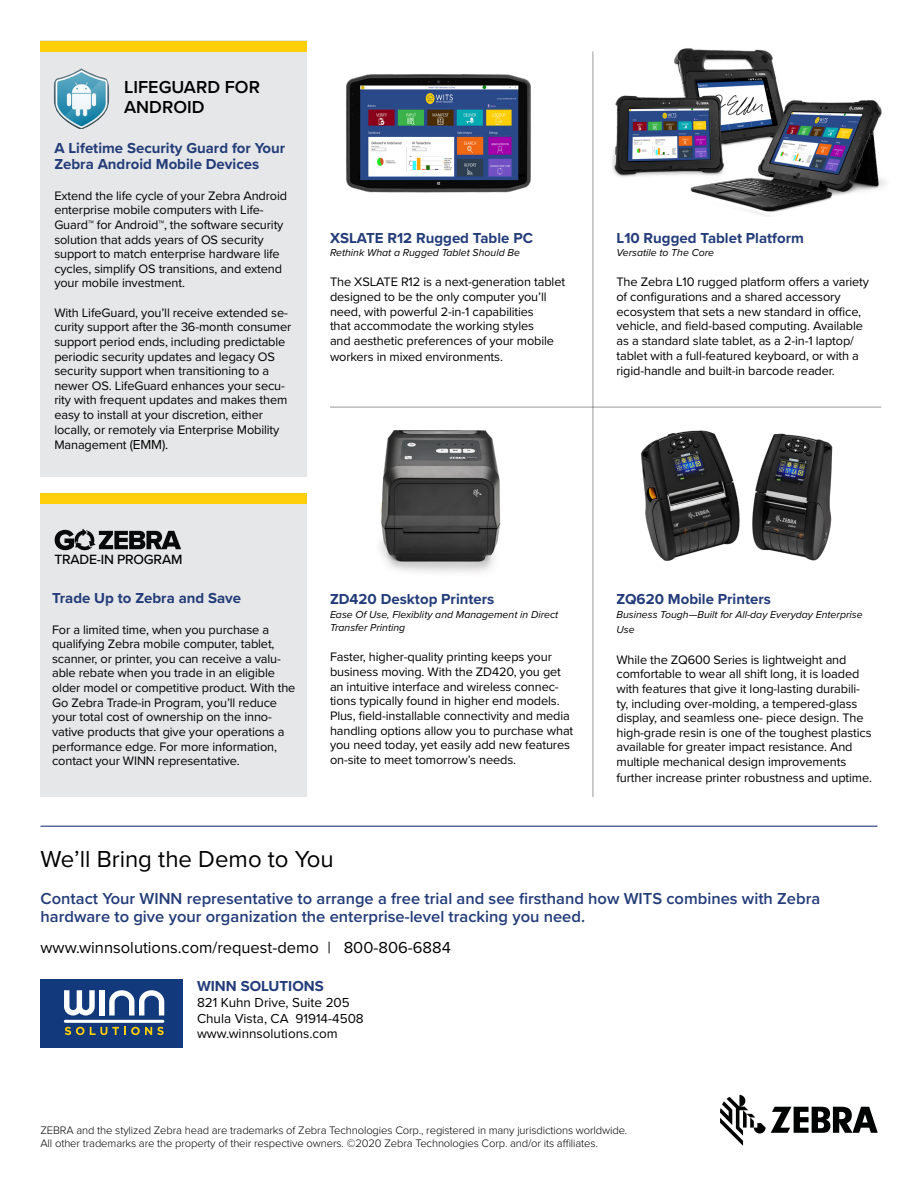
<style>
.page{position:relative;width:918px;height:1188px;background:#fff}
.page>*{position:absolute;margin:0;border:0;box-sizing:border-box;transform-origin:0 0}
.t1{font:24px "Proxima Nova";color:#000}
.t2{font:600 18px/19.5px "Proxima Nova";color:#000}
.t3{font:600 16.5px/18px "Proxima Nova";color:#233c79}
.t4{font:16.5px "Proxima Nova";color:#000}
.t5{font:700 15px/16.5px "Proxima Nova";color:#233c79}
.t6{font:500 13.95px "Proxima Nova";letter-spacing:-.015em;color:#000}
.t7{font:13.5px/15.8px "Proxima Nova";color:#000}
.t8{font:12.75px/14.5px "Proxima Nova";letter-spacing:-.01em;color:#000}
.t9{font:300 11.25px/13.5px "Proxima Nova";letter-spacing:-.01em;color:#000}
.t10{font:italic 10.5px/13.5px "Proxima Nova";color:#000}
.s1{font-size:13.5px}
</style>
<div class="page">
<div style="left:40px;top:494px;width:268px;height:303px;background:#e6e7e8"></div>
<div style="left:40px;top:40px;width:268px;height:437px;background:#e6e7e8"></div>
<img style="left:53px;top:68px;width:57px;height:61px">
<img style="left:346px;top:74px;width:185px;height:119px">
<img style="left:612px;top:48px;width:274px;height:168px">
<img style="left:380px;top:430px;width:121px;height:143px">
<img style="left:640px;top:430px;width:193px;height:131px">
<div style="left:40px;top:41px;width:268px;height:10px;background:#fecf0a"></div>
<div style="left:40px;top:494px;width:268px;height:10px;background:#fecf0a"></div>
<svg style="left:55px;top:529px;width:126px;height:22px"></svg>
<div style="left:40px;top:980px;width:142px;height:68px;background:#12397b"></div>
<svg style="left:64px;top:990px;width:31px;height:26px"></svg>
<div style="left:99px;top:990px;width:6px;height:26px;background:#fff"></div>
<svg style="left:109px;top:990px;width:55px;height:26px"></svg>
<svg style="left:65px;top:1027px;width:99px;height:8px"></svg>
<hr style="left:64px;top:1020px;width:100px;height:3px;background:#fff;border-radius:2px">
<hr style="left:40px;top:826px;width:838px;height:1px;background:#233c79">
<svg style="left:720px;top:1095px;width:158px;height:51px"></svg>
<hr style="left:593px;top:51px;width:1px;height:746px;background:#000">
<hr style="left:330px;top:407px;width:551px;height:1px;background:#000">
<h2 class="t2" style="left:124px;top:77px;width:137px">LIFEGUARD FOR<br>ANDROID</h2>
<p class="t5" style="left:54px;top:139px;width:232px">A Lifetime Security Guard for Your<br>Zebra Android Mobile Devices</p>
<p class="t8" style="left:54px;top:188px;width:234px">Extend the life cycle of your Zebra Android enterprise mobile computers with Life-Guard™ for Android™, the software security solution that adds years of OS security support to match enterprise hardware life cycles, simplify OS transitions, and extend your mobile investment.</p>
<p class="t8" style="left:54px;top:305px;width:239px">With LifeGuard, you’ll receive extended se&shy;curity support after the 36-month consumer support period ends, including predictable periodic security updates and legacy OS security support when transitioning to a newer OS. LifeGuard enhances your secu&shy;rity with frequent updates and makes them easy to install at your discretion, either locally, or remotely via Enterprise Mobility Management <span class="s1">(EMM).</span></p>
<p class="t5" style="left:330px;top:229px;width:205px">XSLATE R12 Rugged Table PC</p>
<p class="t10" style="left:330px;top:245px;width:191px">Rethink What a Rugged Tablet Should Be</p>
<p class="t8" style="left:330px;top:274px;width:237px">The XSLATE R12 is a next-generation tablet designed to be the only computer you’ll need, with powerful 2-in-1 capabilities<br>that accommodate the working styles<br>and aesthetic preferences of your mobile workers in mixed environments.</p>
<p class="t6" style="left:54px;top:548px;width:130px">TRADE-IN PROGRAM</p>
<p class="t5" style="left:52px;top:590px;width:191px">Trade Up to Zebra and Save</p>
<p class="t8" style="left:52px;top:622px;width:245px">For a limited time, when you purchase a qualifying Zebra mobile computer, tablet, scanner, or printer, you can receive a valu&shy;able rebate when you trade in an eligible older model or competitive product. With the Go Zebra Trade-in Program, you’ll reduce your total cost of ownership on the inno&shy;vative products that give your operations a performance edge. For more information, contact your WINN representative.</p>
<p class="t5" style="left:330px;top:591px;width:166px">ZD420 Desktop Printers</p>
<p class="t10" style="left:330px;top:607px;width:230px">Ease Of Use, Flexiblity and Management in Direct<br>Transfer Printing</p>
<p class="t8" style="left:330px;top:649px;width:245px">Faster, higher-quality printing keeps your business moving. With the ZD420, you get an intuitive interface and wireless connec&shy;tions typically found in higher end models.<br>Plus, field-installable connectivity and media handling options allow you to purchase what you need today, yet easily add new features on-site to meet tomorrow’s needs.</p>
<p class="t5" style="left:616px;top:229px;width:189px">L10 Rugged Tablet Platform</p>
<p class="t10" style="left:616px;top:245px;width:99px">Versatile to The Core</p>
<p class="t8" style="left:616px;top:274px;width:254px">The Zebra L10 rugged platform offers a variety of configurations and a shared accessory ecosystem that sets a new standard in office, vehicle, and field-based computing. Available as a standard slate tablet, as a 2-in-1 laptop/ tablet with a full-featured keyboard, or with a rigid-handle and built-in barcode reader.</p>
<p class="t5" style="left:616px;top:591px;width:156px">ZQ620 Mobile Printers</p>
<p class="t10" style="left:616px;top:606px;width:248px;line-height:15.8px">Business Tough—Built for All-day Everyday Enterprise<br>Use</p>
<p class="t8" style="left:616px;top:652px;width:257px">While the ZQ600 Series is lightweight and comfortable to wear all shift long, it is loaded with features that give it long-lasting durabili&shy;ty, including over-molding, a tempered-glass display, and seamless one- piece design. The high-grade resin is one of the toughest plastics available for greater impact resistance. And multiple mechanical design improvements further increase printer robustness and uptime.</p>
<h1 class="t1" style="left:40px;top:841px;width:295px">We’ll Bring the Demo to You</h1>
<p class="t3" style="left:40px;top:889px;width:781px">Contact Your WINN representative to arrange a free trial and see firsthand how WITS combines with Zebra hardware to give your organization the enterprise-level tracking you need.</p>
<p class="t4" style="left:40px;top:936px;width:412px">www.winnsolutions.com/request-demo | 800-806-6884</p>
<p class="t5" style="left:197px;top:977px;width:128px">WINN SOLUTIONS</p>
<p class="t7" style="left:197px;top:994px;width:168px">821 Kuhn Drive, Suite 205<br>Chula Vista, CA 91914-4508 www.winnsolutions.com</p>
<p class="t9" style="left:40px;top:1123px;width:588px">ZEBRA and the stylized Zebra head are trademarks of Zebra Technologies Corp., registered in many jurisdictions worldwide.<br>All other trademarks are the property of their respective owners. ©2020 Zebra Technologies Corp. and/or its affiliates.</p>
</div>
